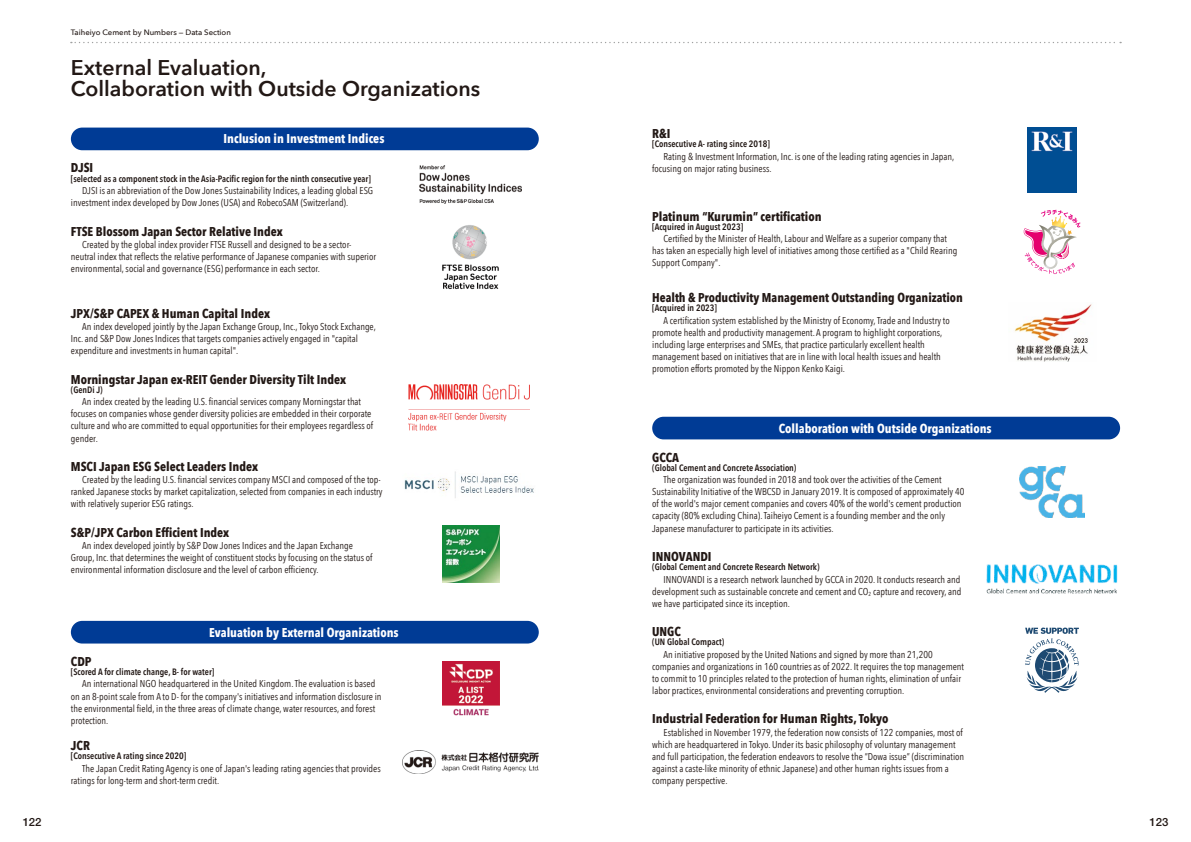
<style>
.page{position:relative;width:1191px;height:842px;background:#fff}
.page>*{position:absolute;margin:0;border:0;box-sizing:border-box;transform-origin:0 0}
.t1{font:600 21.3px/21.3px "Avenir Next";color:#221815}
.t2{font:700 12.8px "Avenir Next Condensed";color:#221815}
.t3{font:700 12.8px "Avenir Next Condensed";color:#fff}
.t4{font:500 11.3px "Helvetica Neue LT Std";color:#221815}
.t5{font:9.9px/12px "Avenir Next Condensed";color:#221815}
.t6{font:600 9.2px "Avenir Next Condensed";color:#221815}
.t7{font:500 7.8px "Avenir Next";color:#221815}
</style>
<div class="page">
<svg style="left:71px;top:42px;width:1050px;height:1px"></svg>
<div style="left:71px;top:128px;width:468px;height:22px;background:#003b95;border-radius:11px"></div>
<div style="left:71px;top:621px;width:468px;height:22px;background:#003b95;border-radius:11px"></div>
<div style="left:652px;top:417px;width:468px;height:22px;background:#003b95;border-radius:11px"></div>
<img style="left:1019px;top:466px;width:65px;height:51px">
<img style="left:986px;top:565px;width:131px;height:28px">
<svg style="left:1025px;top:628px;width:54px;height:65px"></svg>
<img style="left:420px;top:166px;width:102px;height:37px">
<img style="left:442px;top:225px;width:57px;height:65px">
<img style="left:408px;top:385px;width:122px;height:46px">
<img style="left:404px;top:471px;width:130px;height:27px">
<img style="left:442px;top:526px;width:57px;height:57px">
<img style="left:442px;top:662px;width:57px;height:54px">
<img style="left:403px;top:751px;width:136px;height:23px">
<img style="left:1027px;top:128px;width:49px;height:65px">
<svg style="left:1023px;top:210px;width:57px;height:64px"></svg>
<img style="left:1014px;top:304px;width:78px;height:58px">
<p class="t7" style="left:71px;top:26px;width:161px">Taiheiyo Cement by Numbers — Data Section</p>
<h1 class="t1" style="left:71px;top:56px;width:411px">External Evaluation,<br>Collaboration with Outside Organizations</h1>
<p class="t3" style="left:223px;top:131px;width:162px">Inclusion in Investment Indices</p>
<p class="t2" style="left:71px;top:160px;width:24px">DJSI</p>
<p class="t6" style="left:71px;top:170px;width:301px">[selected as a component stock in the Asia-Pacific region for the ninth consecutive year]</p>
<p class="t5" style="left:71px;top:184px;width:304px;text-indent:11px">DJSI is an abbreviation of the Dow Jones Sustainability Indices, a leading global ESG investment index developed by Dow Jones (USA) and RobecoSAM (Switzerland).</p>
<p class="t2" style="left:71px;top:223px;width:213px">FTSE Blossom Japan Sector Relative Index</p>
<p class="t5" style="left:71px;top:238px;width:307px;text-indent:11px">Created by the global index provider FTSE Russell and designed to be a sector&shy;neutral index that reflects the relative performance of Japanese companies with superior environmental, social and governance (ESG) performance in each sector.</p>
<p class="t2" style="left:71px;top:305px;width:201px">JPX/S&amp;P CAPEX &amp; Human Capital Index</p>
<p class="t5" style="left:71px;top:320px;width:306px;text-indent:11px">An index developed jointly by the Japan Exchange Group, Inc., Tokyo Stock Exchange,<br>Inc. and S&amp;P Dow Jones Indices that targets companies actively engaged in "capital expenditure and investments in human capital".</p>
<p class="t2" style="left:71px;top:371px;width:277px">Morningstar Japan ex-REIT Gender Diversity Tilt Index</p>
<p class="t6" style="left:71px;top:382px;width:33px">(GenDi J)</p>
<p class="t5" style="left:71px;top:395px;width:304px;text-indent:11px">An index created by the leading U.S. financial services company Morningstar that focuses on companies whose gender diversity policies are embedded in their corporate culture and who are committed to equal opportunities for their employees regardless of gender.</p>
<p class="t2" style="left:71px;top:458px;width:189px">MSCI Japan ESG Select Leaders Index</p>
<p class="t5" style="left:71px;top:473px;width:313px;text-indent:11px">Created by the leading U.S. financial services company MSCI and composed of the top&shy;ranked Japanese stocks by market capitalization, selected from companies in each industry with relatively superior ESG ratings.</p>
<p class="t2" style="left:71px;top:524px;width:160px">S&amp;P/JPX Carbon Efficient Index</p>
<p class="t5" style="left:71px;top:539px;width:303px;text-indent:11px">An index developed jointly by S&amp;P Dow Jones Indices and the Japan Exchange<br>Group, Inc. that determines the weight of constituent stocks by focusing on the status of environmental information disclosure and the level of carbon efficiency.</p>
<p class="t3" style="left:209px;top:624px;width:191px">Evaluation by External Organizations</p>
<p class="t2" style="left:71px;top:653px;width:22px">CDP</p>
<p class="t6" style="left:71px;top:664px;width:145px">[Scored A for climate change, B- for water]</p>
<p class="t5" style="left:71px;top:677px;width:312px;text-indent:11px">An international NGO headquartered in the United Kingdom. The evaluation is based on an 8-point scale from A to D- for the company's initiatives and information disclosure in the environmental field, in the three areas of climate change, water resources, and forest protection.</p>
<p class="t2" style="left:71px;top:738px;width:21px">JCR</p>
<p class="t6" style="left:71px;top:748px;width:117px">[Consecutive A rating since 2020]</p>
<p class="t5" style="left:71px;top:762px;width:311px;text-indent:11px">The Japan Credit Rating Agency is one of Japan's leading rating agencies that provides ratings for long-term and short-term credit.</p>
<p class="t2" style="left:652px;top:126px;width:20px">R&amp;I</p>
<p class="t6" style="left:652px;top:136px;width:119px">[Consecutive A- rating since 2018]</p>
<p class="t5" style="left:652px;top:150px;width:303px;text-indent:11px">Rating &amp; Investment Information, Inc. is one of the leading rating agencies in Japan, focusing on major rating business.</p>
<p class="t2" style="left:652px;top:208px;width:171px">Platinum “Kurumin” certification</p>
<p class="t6" style="left:652px;top:219px;width:92px">[Acquired in August 2023]</p>
<p class="t5" style="left:652px;top:232px;width:306px;text-indent:11px">Certified by the Minister of Health, Labour and Welfare as a superior company that has taken an especially high level of initiatives among those certified as a "Child Rearing<br>Support Company".</p>
<p class="t2" style="left:652px;top:290px;width:312px">Health &amp; Productivity Management Outstanding Organization</p>
<p class="t6" style="left:652px;top:300px;width:66px">[Acquired in 2023]</p>
<p class="t5" style="left:652px;top:314px;width:299px;text-indent:11px">A certification system established by the Ministry of Economy, Trade and Industry to promote health and productivity management. A program to highlight corporations, including large enterprises and SMEs, that practice particularly excellent health management based on initiatives that are in line with local health issues and health promotion efforts promoted by the Nippon Kenko Kaigi.</p>
<p class="t3" style="left:779px;top:420px;width:214px">Collaboration with Outside Organizations</p>
<p class="t2" style="left:652px;top:449px;width:28px">GCCA</p>
<p class="t6" style="left:652px;top:459px;width:146px">(Global Cement and Concrete Association)</p>
<p class="t5" style="left:652px;top:473px;width:314px;text-indent:11px">The organization was founded in 2018 and took over the activities of the Cement Sustainability Initiative of the WBCSD in January 2019. It is composed of approximately 40 of the world's major cement companies and covers 40% of the world's cement production capacity (80% excluding China). Taiheiyo Cement is a founding member and the only Japanese manufacturer to participate in its activities.</p>
<p class="t2" style="left:652px;top:548px;width:61px">INNOVANDI</p>
<p class="t6" style="left:652px;top:559px;width:169px">(Global Cement and Concrete Research Network)</p>
<p class="t5" style="left:652px;top:573px;width:311px;text-align:justify;text-indent:11px">INNOVANDI is a research network launched by GCCA in 2020. It conducts research and development such as sustainable concrete and cement and CO<sub>2</sub> capture and recovery, and we have participated since its inception.</p>
<p class="t2" style="left:652px;top:624px;width:30px">UNGC</p>
<p class="t6" style="left:652px;top:634px;width:73px">(UN Global Compact)</p>
<p class="t5" style="left:652px;top:648px;width:313px;text-indent:11px">An initiative proposed by the United Nations and signed by more than 21,200 companies and organizations in 160 countries as of 2022. It requires the top management to commit to 10 principles related to the protection of human rights, elimination of unfair labor practices, environmental considerations and preventing corruption.</p>
<p class="t2" style="left:652px;top:711px;width:238px">Industrial Federation for Human Rights, Tokyo</p>
<p class="t5" style="left:652px;top:726px;width:313px;text-indent:11px">Established in November 1979, the federation now consists of 122 companies, most of which are headquartered in Tokyo. Under its basic philosophy of voluntary management and full participation, the federation endeavors to resolve the “Dowa issue” (discrimination against a caste-like minority of ethnic Japanese) and other human rights issues from a company perspective.</p>
<p class="t4" style="left:23px;top:815px;width:20px">122</p>
<p class="t4" style="left:1149px;top:815px;width:20px">123</p>
</div>
